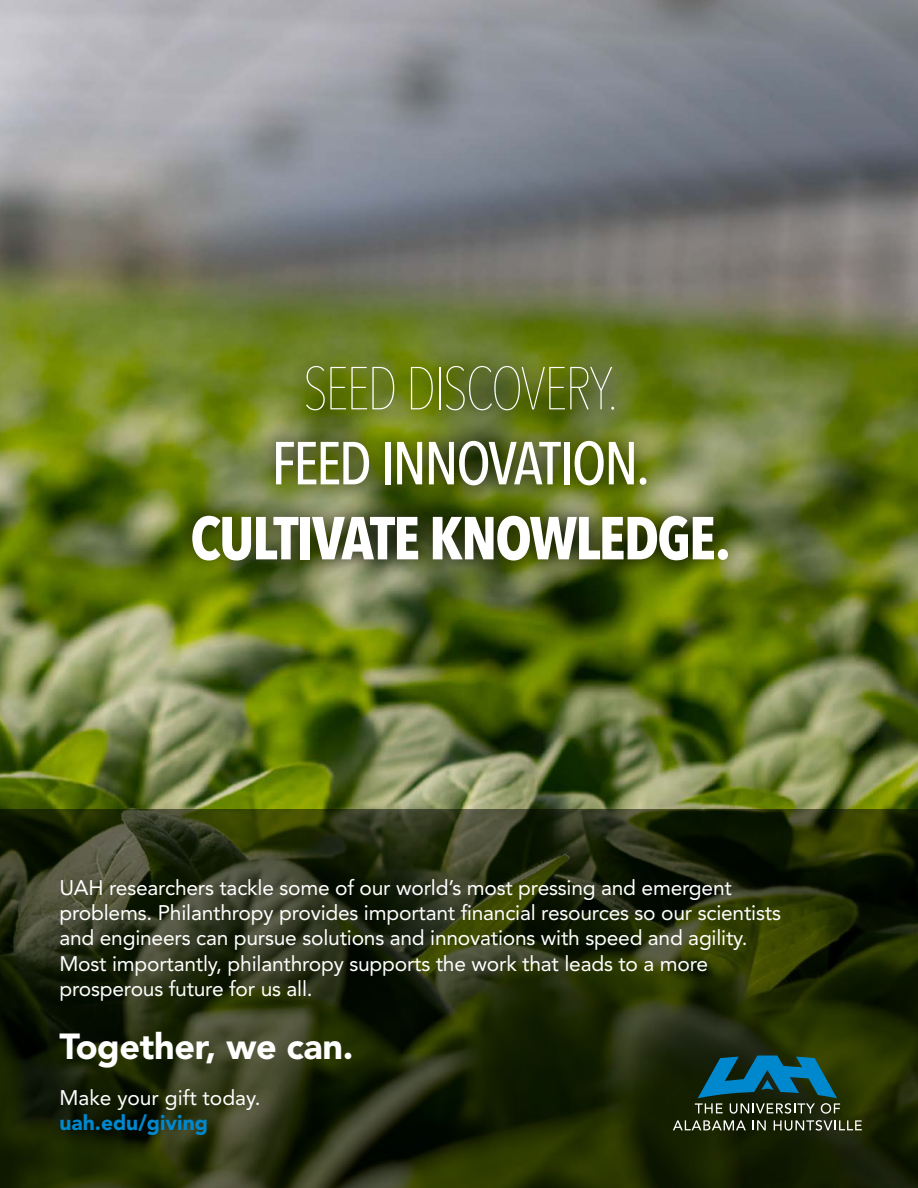
<style>
.page{position:relative;width:918px;height:1188px;background:#fff}
.page>*{position:absolute;margin:0;border:0;box-sizing:border-box;transform-origin:0 0}
.t1{font:700 60px "Avenir Next Condensed";letter-spacing:-.035em;color:#fff}
.t2{font:500 60px "Avenir Next Condensed";letter-spacing:-.045em;color:#fff}
.t3{font:200 60px "Avenir Next Condensed";letter-spacing:-.045em;color:#fff}
.t4{font:900 36px "Avenir LT Std";letter-spacing:-.01em;color:#fff}
.t5{font:21px/25.2px "Avenir LT Std";letter-spacing:-.01em;color:#fff}
.s1{font-weight:900;color:#0088ce}
</style>
<div class="page">
<img style="left:0;top:0;width:918px;height:809px">
<svg style="left:0;top:809px;width:918px;height:379px;background:#232c0d"></svg>
<div style="left:174px;top:348px;width:572px;height:230px;background:#000001;opacity:.75"></div>
<svg style="left:695px;top:1056px;width:145px;height:58px;background:#1c545b"></svg>
<svg style="left:673px;top:1120px;width:73px;height:10px"></svg>
<svg style="left:752px;top:1120px;width:14px;height:10px"></svg>
<svg style="left:774px;top:1120px;width:88px;height:11px"></svg>
<p class="t3" style="left:303px;top:353px;width:317px">SEED DISCOVERY.</p>
<p class="t2" style="left:271px;top:427px;width:380px">FEED INNOVATION.</p>
<p class="t1" style="left:190px;top:502px;width:542px">CULTIVATE KNOWLEDGE.</p>
<p class="t5" style="left:59px;top:875px;width:723px">UAH researchers tackle some of our world’s most pressing and emergent problems. Philanthropy provides important financial resources so our scientists and engineers can pursue solutions and innovations with speed and agility.<br>Most importantly, philanthropy supports the work that leads to a more prosperous future for us all.</p>
<p class="t4" style="left:59px;top:1025px;width:296px">Together, we can.</p>
<p class="t5" style="left:59px;top:1085px;width:203px">Make your gift today. <span class="s1">uah.edu/giving</span></p>
</div>
